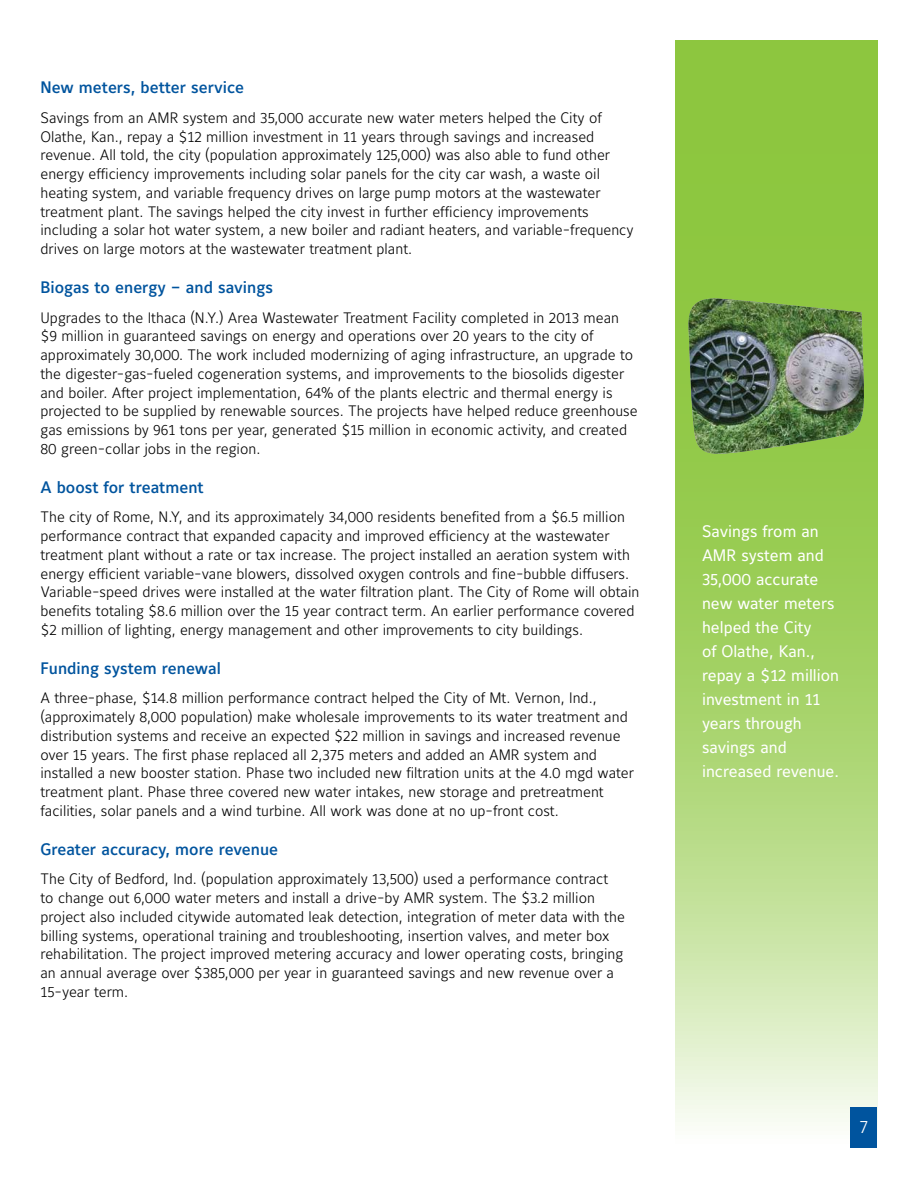
<style>
.page{position:relative;width:918px;height:1188px;background:#fff}
.page>*{position:absolute;margin:0;border:0;box-sizing:border-box;transform-origin:0 0}
.t1{font:18px "Maurea Light Lf";color:#fff}
.t2{font:16.5px/24px "Maurea Regular Lf";color:#fff}
.t3{font:16.5px "Maurea Medium Lf";color:#00549e}
.t4{font:15px/18.8px "Maurea Light Lf";color:#000}
</style>
<div class="page">
<svg style="left:675px;top:40px;width:203px;height:1086px;background:#abd572"></svg>
<div style="left:850px;top:1107px;width:28px;height:41px;background:#00549e"></div>
<svg style="left:687px;top:297px;width:180px;height:162px"></svg>
<img style="left:687px;top:299px;width:179px;height:156px">
<p class="t3" style="left:40px;top:78px;width:205px">New meters, better service</p>
<p class="t4" style="left:40px;top:109px;width:595px">Savings from an AMR system and 35,000 accurate new water meters helped the City of Olathe, Kan., repay a $12 million investment in 11 years through savings and increased revenue. All told, the city (population approximately 125,000) was also able to fund other energy efficiency improvements including solar panels for the city car wash, a waste oil heating system, and variable frequency drives on large pump motors at the wastewater treatment plant. The savings helped the city invest in further efficiency improvements including a solar hot water system, a new boiler and radiant heaters, and variable-frequency drives on large motors at the wastewater treatment plant.</p>
<p class="t3" style="left:40px;top:278px;width:234px">Biogas to energy – and savings</p>
<p class="t4" style="left:40px;top:309px;width:599px">Upgrades to the Ithaca (N.Y.) Area Wastewater Treatment Facility completed in 2013 mean $9 million in guaranteed savings on energy and operations over 20 years to the city of approximately 30,000. The work included modernizing of aging infrastructure, an upgrade to the digester-gas-fueled cogeneration systems, and improvements to the biosolids digester and boiler. After project implementation, 64% of the plants electric and thermal energy is projected to be supplied by renewable sources. The projects have helped reduce greenhouse gas emissions by 961 tons per year, generated $15 million in economic activity, and created 80 green-collar jobs in the region.</p>
<p class="t3" style="left:40px;top:478px;width:165px">A boost for treatment</p>
<p class="t4" style="left:40px;top:509px;width:601px">The city of Rome, N.Y, and its approximately 34,000 residents benefited from a $6.5 million performance contract that expanded capacity and improved efficiency at the wastewater treatment plant without a rate or tax increase. The project installed an aeration system with energy efficient variable-vane blowers, dissolved oxygen controls and fine-bubble diffusers.<br>Variable-speed drives were installed at the water filtration plant. The City of Rome will obtain benefits totaling $8.6 million over the 15 year contract term. An earlier performance covered $2 million of lighting, energy management and other improvements to city buildings.</p>
<p class="t3" style="left:40px;top:659px;width:182px">Funding system renewal</p>
<p class="t4" style="left:40px;top:690px;width:595px">A three-phase, $14.8 million performance contract helped the City of Mt. Vernon, Ind., (approximately 8,000 population) make wholesale improvements to its water treatment and distribution systems and receive an expected $22 million in savings and increased revenue over 15 years. The first phase replaced all 2,375 meters and added an AMR system and installed a new booster station. Phase two included new filtration units at the 4.0 mgd water treatment plant. Phase three covered new water intakes, new storage and pretreatment facilities, solar panels and a wind turbine. All work was done at no up-front cost.</p>
<p class="t3" style="left:40px;top:840px;width:239px">Greater accuracy, more revenue</p>
<p class="t4" style="left:40px;top:871px;width:586px">The City of Bedford, Ind. (population approximately 13,500) used a performance contract to change out 6,000 water meters and install a drive-by AMR system. The $3.2 million project also included citywide automated leak detection, integration of meter data with the billing systems, operational training and troubleshooting, insertion valves, and meter box rehabilitation. The project improved metering accuracy and lower operating costs, bringing an annual average over $385,000 per year in guaranteed savings and new revenue over a 15-year term.</p>
<p class="t2" style="left:702px;top:520px;width:139px">Savings from an<br>AMR system and<br>35,000 accurate new water meters helped the City<br>of Olathe, Kan., repay a $12 million investment in 11 years through savings and increased revenue.</p>
<p class="t1" style="left:860px;top:1117px;width:10px">7</p>
</div>
